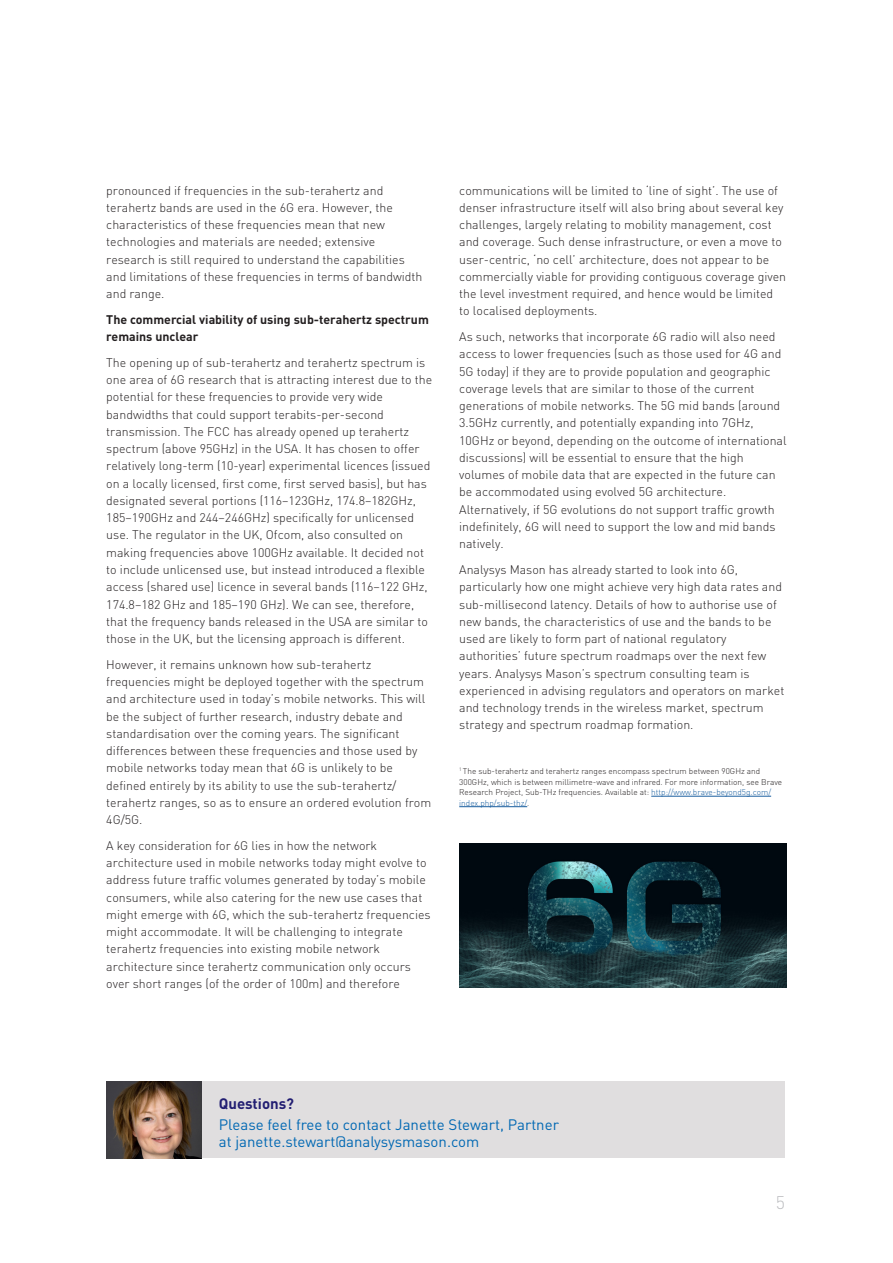
<style>
.page{position:relative;width:893px;height:1263px;background:#fff}
.page>*{position:absolute;margin:0;border:0;box-sizing:border-box;transform-origin:0 0}
.t1{font:300 18px "DINOT";color:#bcbdc0}
.Main_text{font:15px/17.4px "DINOT";color:#0168b3}
.Main_text-2{font:700 15px "DINOT";color:#221e72}
.Main_Text{font:300 12.3px/17.2px "DINOT";color:#231f20}
.Main_Text-2{font:700 12.3px/17.2px "DINOT";color:#231f20}
.Main_Text-3{font:300 8.25px/10.5px "DINOT";color:#231f20}
.s1{color:#175d9e}
</style>
<div class="page">
<div style="left:106px;top:1082px;width:679px;height:76px;background:#e0dedf"></div>
<img style="left:106px;top:1082px;width:95px;height:76px">
<hr style="left:651px;top:796px;width:120px;height:1px;background:#175d9e">
<hr style="left:459px;top:806px;width:68px;height:1px;background:#175d9e">
<img style="left:459px;top:844px;width:328px;height:144px">
<p class="Main_Text" style="left:106px;top:181px;width:318px">pronounced if frequencies in the sub-terahertz and terahertz bands are used in the 6G era. However, the characteristics of these frequencies mean that new technologies and materials are needed; extensive research is still required to understand the capabilities and limitations of these frequencies in terms of bandwidth and range.</p>
<p class="Main_Text-2" style="left:106px;top:310px;width:324px">The commercial viability of using sub-terahertz spectrum remains unclear</p>
<p class="Main_Text" style="left:106px;top:354px;width:328px">The opening up of sub-terahertz and terahertz spectrum is one area of 6G research that is attracting interest due to the potential for these frequencies to provide very wide bandwidths that could support terabits-per-second transmission. The FCC has already opened up terahertz spectrum (above 95GHz) in the USA. It has chosen to offer relatively long-term (10-year) experimental licences (issued on a locally licensed, first come, first served basis), but has designated several portions (116–123GHz, 174.8–182GHz, 185–190GHz and 244–246GHz) specifically for unlicensed use. The regulator in the UK, Ofcom, also consulted on making frequencies above 100GHz available. It decided not to include unlicensed use, but instead introduced a flexible access (shared use) licence in several bands (116–122 GHz, 174.8–182 GHz and 185–190 GHz). We can see, therefore, that the frequency bands released in the USA are similar to those in the UK, but the licensing approach is different.</p>
<p class="Main_Text" style="left:106px;top:656px;width:326px">However, it remains unknown how sub-terahertz frequencies might be deployed together with the spectrum and architecture used in today’s mobile networks. This will be the subject of further research, industry debate and standardisation over the coming years. The significant differences between these frequencies and those used by mobile networks today mean that 6G is unlikely to be defined entirely by its ability to use the sub-terahertz/ terahertz ranges, so as to ensure an ordered evolution from 4G/5G.</p>
<p class="Main_Text" style="left:106px;top:837px;width:326px">A key consideration for 6G lies in how the network architecture used in mobile networks today might evolve to address future traffic volumes generated by today’s mobile consumers, while also catering for the new use cases that might emerge with 6G, which the sub-terahertz frequencies might accommodate. It will be challenging to integrate terahertz frequencies into existing mobile network architecture since terahertz communication only occurs over short ranges (of the order of 100m) and therefore</p>
<p class="Main_Text" style="left:459px;top:181px;width:328px">communications will be limited to ‘line of sight’. The use of denser infrastructure itself will also bring about several key challenges, largely relating to mobility management, cost and coverage. Such dense infrastructure, or even a move to user-centric, ‘no cell’ architecture, does not appear to be commercially viable for providing contiguous coverage given the level investment required, and hence would be limited to localised deployments.</p>
<p class="Main_Text" style="left:459px;top:328px;width:329px">As such, networks that incorporate 6G radio will also need access to lower frequencies (such as those used for 4G and 5G today) if they are to provide population and geographic coverage levels that are similar to those of the current generations of mobile networks. The 5G mid bands (around 3.5GHz currently, and potentially expanding into 7GHz, 10GHz or beyond, depending on the outcome of international discussions) will be essential to ensure that the high volumes of mobile data that are expected in the future can be accommodated using evolved 5G architecture.<br>Alternatively, if 5G evolutions do not support traffic growth indefinitely, 6G will need to support the low and mid bands natively.</p>
<p class="Main_Text" style="left:459px;top:561px;width:327px">Analysys Mason has already started to look into 6G, particularly how one might achieve very high data rates and sub-millisecond latency. Details of how to authorise use of new bands, the characteristics of use and the bands to be used are likely to form part of national regulatory authorities’ future spectrum roadmaps over the next few years. Analysys Mason’s spectrum consulting team is experienced in advising regulators and operators on market and technology trends in the wireless market, spectrum strategy and spectrum roadmap formation.</p>
<p class="Main_Text-3" style="left:459px;top:766px;width:324px"><sup>1</sup> The sub-terahertz and terahertz ranges encompass spectrum between 90GHz and 300GHz, which is between millimetre-wave and infrared. For more information, see Brave Research Project, Sub-THz frequencies. Available at: <span class="s1">http://www.brave-beyond5g.com/ index.php/sub-thz/</span>.</p>
<p class="Main_text-2" style="left:219px;top:1094px;width:77px">Questions?</p>
<p class="Main_text" style="left:219px;top:1115px;width:342px">Please feel free to contact Janette Stewart, Partner at janette.stewart@analysysmason.com</p>
<h1 class="t1" style="left:776px;top:1191px;width:11px">5</h1>
</div>
